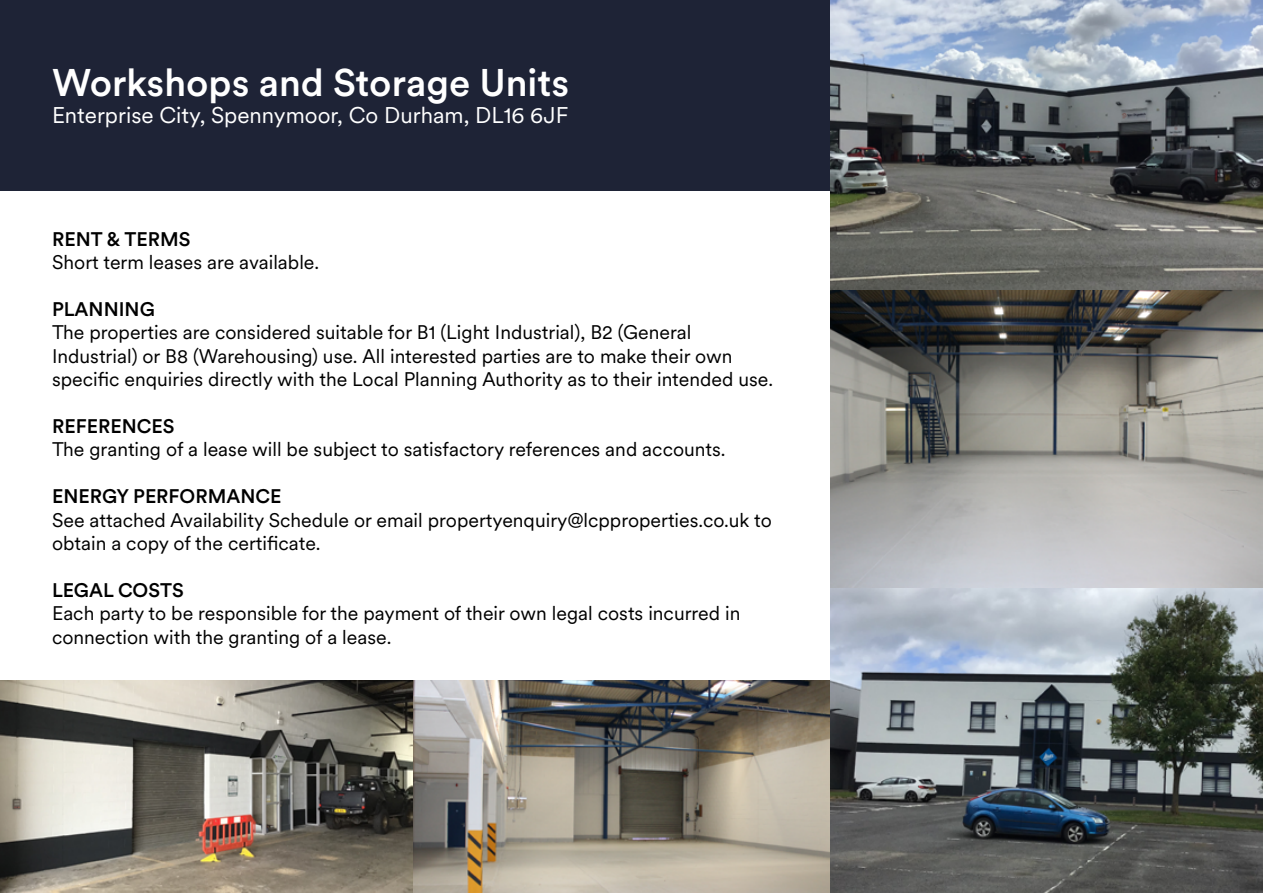
<style>
.page{position:relative;width:1263px;height:893px;background:#fff}
.page>*{position:absolute;margin:0;border:0;box-sizing:border-box;transform-origin:0 0}
.t1{font:500 38.1px "Circular XX";color:#fff}
.t2{font:22.5px "Circular XX";color:#fff}
.t3{font:19.5px/23.4px "Circular XX";color:#000}
.t4{font:500 19.5px "Circular XX";color:#000}
</style>
<div class="page">
<div style="left:0;top:0;width:831px;height:190px;background:#1e2336"></div>
<img style="left:0;top:680px;width:831px;height:213px">
<img style="left:831px;top:0;width:432px;height:893px">
<h1 class="t1" style="left:52px;top:57px;width:518px">Workshops and Storage Units</h1>
<p class="t2" style="left:52px;top:100px;width:518px">Enterprise City, Spennymoor, Co Durham, DL16 6JF</p>
<p class="t4" style="left:52px;top:226px;width:140px">RENT &amp; TERMS</p>
<p class="t3" style="left:52px;top:250px;width:269px">Short term leases are available.</p>
<p class="t4" style="left:52px;top:296px;width:104px">PLANNING</p>
<p class="t3" style="left:52px;top:320px;width:722px">The properties are considered suitable for B1 (Light Industrial), B2 (General<br>Industrial) or B8 (Warehousing) use. All interested parties are to make their own specific enquiries directly with the Local Planning Authority as to their intended use.</p>
<p class="t4" style="left:52px;top:413px;width:124px">REFERENCES</p>
<p class="t3" style="left:52px;top:437px;width:675px">The granting of a lease will be subject to satisfactory references and accounts.</p>
<p class="t4" style="left:52px;top:483px;width:231px">ENERGY PERFORMANCE</p>
<p class="t3" style="left:52px;top:507px;width:721px">See attached Availability Schedule or email propertyenquiry@lcpproperties.co.uk to obtain a copy of the certificate.</p>
<p class="t4" style="left:52px;top:577px;width:133px">LEGAL COSTS</p>
<p class="t3" style="left:52px;top:601px;width:690px">Each party to be responsible for the payment of their own legal costs incurred in connection with the granting of a lease.</p>
</div>
